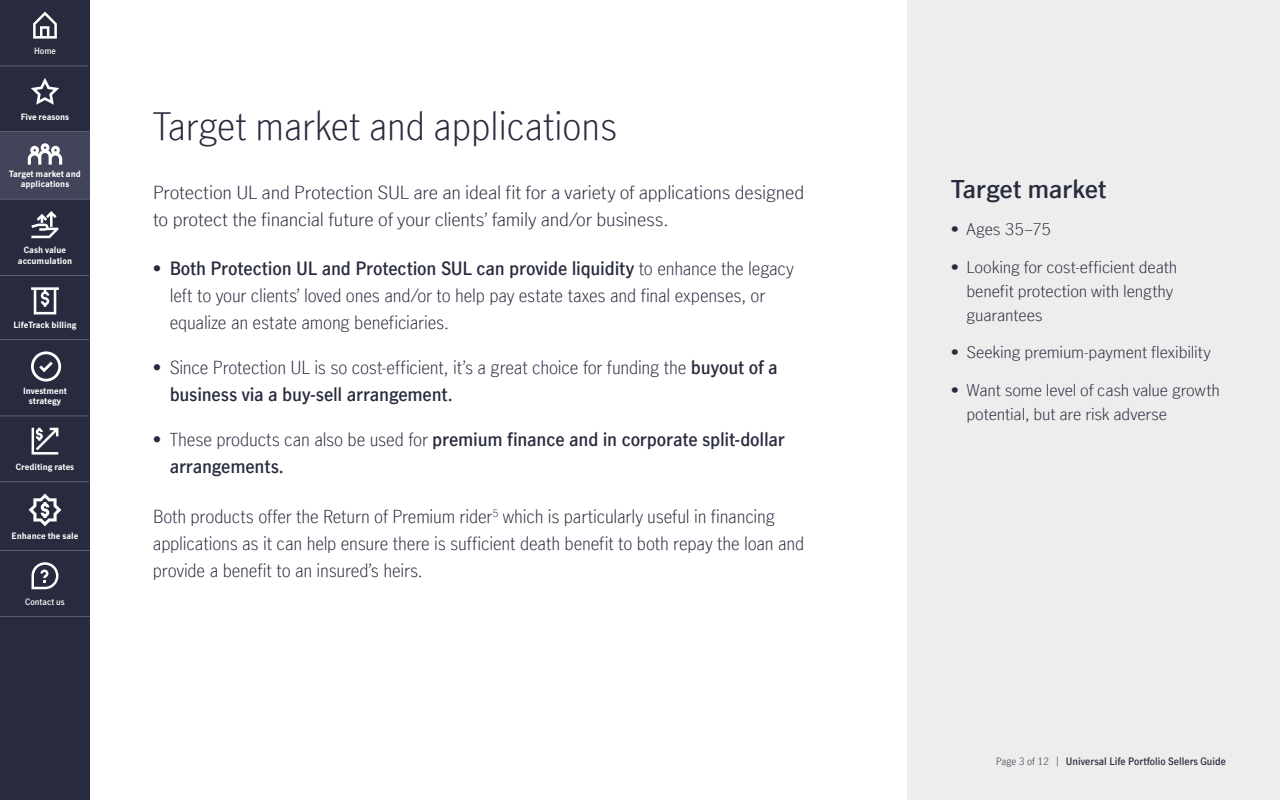
<style>
.page{position:relative;width:1280px;height:800px;background:#fff}
.page>*{position:absolute;margin:0;border:0;box-sizing:border-box;transform-origin:0 0}
.t1{font:300 38px "Manulife JH Sans Optimized";color:#282b3e}
.t2{font:600 24px "Manulife JH Sans Optimized";letter-spacing:-.02em;color:#282b3e;scale:1.08 1}
.t3{font:300 18px/27px "Manulife JH Sans Optimized";letter-spacing:-.01em;color:#282b3e}
.t4{font:300 18px/27px "Manulife JH Sans Optimized";letter-spacing:-.01em;color:#282b3e;scale:1.08 1}
.t5{font:600 18px/27px "Manulife JH Sans Optimized";letter-spacing:-.01em;color:#282b3e}
.t6{font:300 16px/24px "Manulife JH Sans Optimized";letter-spacing:-.01em;color:#282b3e;scale:1.08 1}
.t7{font:600 10px "Manulife JH Sans Optimized";color:#282b3e}
.t8{font:700 8.5px/10.2px "Manulife JH Sans Optimized";color:#fff;text-align:center}
.t9{font:600 8.5px "Manulife JH Sans Optimized";color:#fff}
.s1{font-weight:600}
.s2{font-weight:300}
</style>
<div class="page">
<div style="left:0;top:0;width:90px;height:800px;background:#282b3e"></div>
<div style="left:907px;top:0;width:373px;height:800px;background:#ededed"></div>
<div style="left:0;top:131px;width:90px;height:67px;background:#424559"></div>
<hr style="left:0;top:66px;width:88px;height:1px;background:#5e6073">
<hr style="left:0;top:131px;width:89px;height:1px;background:#5e6073">
<hr style="left:0;top:199px;width:90px;height:1px;background:#5e6073">
<hr style="left:0;top:275px;width:89px;height:1px;background:#5e6073">
<hr style="left:0;top:339px;width:89px;height:1px;background:#5e6073">
<hr style="left:0;top:416px;width:89px;height:1px;background:#5e6073">
<hr style="left:0;top:481px;width:89px;height:1px;background:#5e6073">
<hr style="left:0;top:550px;width:90px;height:1px;background:#5e6073">
<hr style="left:0;top:616px;width:90px;height:1px;background:#5e6073">
<svg style="left:31px;top:78px;width:28px;height:27px"></svg>
<svg style="left:31px;top:211px;width:28px;height:27px"></svg>
<svg style="left:28px;top:143px;width:34px;height:22px"></svg>
<svg style="left:31px;top:351px;width:30px;height:31px"></svg>
<svg style="left:32px;top:428px;width:26px;height:27px"></svg>
<svg style="left:29px;top:494px;width:32px;height:32px"></svg>
<svg style="left:31px;top:287px;width:28px;height:27px"></svg>
<svg style="left:33px;top:12px;width:24px;height:27px"></svg>
<svg style="left:31px;top:562px;width:28px;height:27px"></svg>
<p class="t9" style="left:34px;top:45px;width:23px">Home</p>
<p class="t8" style="left:21px;top:111px;width:50px">Five reasons</p>
<p class="t8" style="left:9px;top:169px;width:73px">Target market and applications</p>
<p class="t8" style="left:18px;top:245px;width:56px">Cash value accumulation</p>
<p class="t8" style="left:13px;top:319px;width:65px">LifeTrack billing</p>
<p class="t8" style="left:23px;top:385px;width:45px">Investment strategy</p>
<p class="t8" style="left:16px;top:461px;width:60px">Crediting rates</p>
<p class="t8" style="left:12px;top:530px;width:68px">Enhance the sale</p>
<p class="t9" style="left:25px;top:596px;width:41px">Contact us</p>
<h1 class="t1" style="left:153px;top:100px;width:466px">Target market and applications</h1>
<p class="t4" style="left:153px;top:178px;width:605px">Protection UL and Protection SUL are an ideal fit for a variety of applications designed to protect the financial future of your clients’ family and/or business.</p>
<p class="t3" style="left:170px;top:254px;width:626px;text-indent:-17px"><span class="s1">• Both Protection UL and Protection SUL can provide liquidity</span> to enhance the legacy left to your clients’ loved ones and/or to help pay estate taxes and final expenses, or equalize an estate among beneficiaries.</p>
<p class="t3" style="left:170px;top:353px;width:610px;text-indent:-17px"><span class="s1">•</span> Since Protection UL is so cost-efficient, it’s a great choice for funding the <span class="s1">buyout of a business via a buy-sell arrangement.</span></p>
<p class="t5" style="left:170px;top:425px;width:617px;text-indent:-17px">• <span class="s2">These products can also be used for</span> premium finance and in corporate split-dollar arrangements.</p>
<p class="t3" style="left:153px;top:502px;width:653px">Both products offer the Return of Premium rider<sup>5</sup> which is particularly useful in financing applications as it can help ensure there is sufficient death benefit to both repay the loan and provide a benefit to an insured’s heirs.</p>
<h2 class="t2" style="left:951px;top:173px;width:146px">Target market</h2>
<p class="t6" style="left:951px;top:217px;width:94px">• Ages 35–75</p>
<p class="t6" style="left:967px;top:254px;width:197px;text-indent:-15px">• Looking for cost-efficient death benefit protection with lengthy guarantees</p>
<p class="t6" style="left:951px;top:340px;width:242px">• Seeking premium-payment flexibility</p>
<p class="t6" style="left:967px;top:377px;width:236px;text-indent:-15px">• Want some level of cash value growth potential, but are risk adverse</p>
<p class="t7" style="left:996px;top:754px;width:231px"><span class="s2">Page 3 of 12 |</span> Universal Life Portfolio Sellers Guide</p>
</div>
